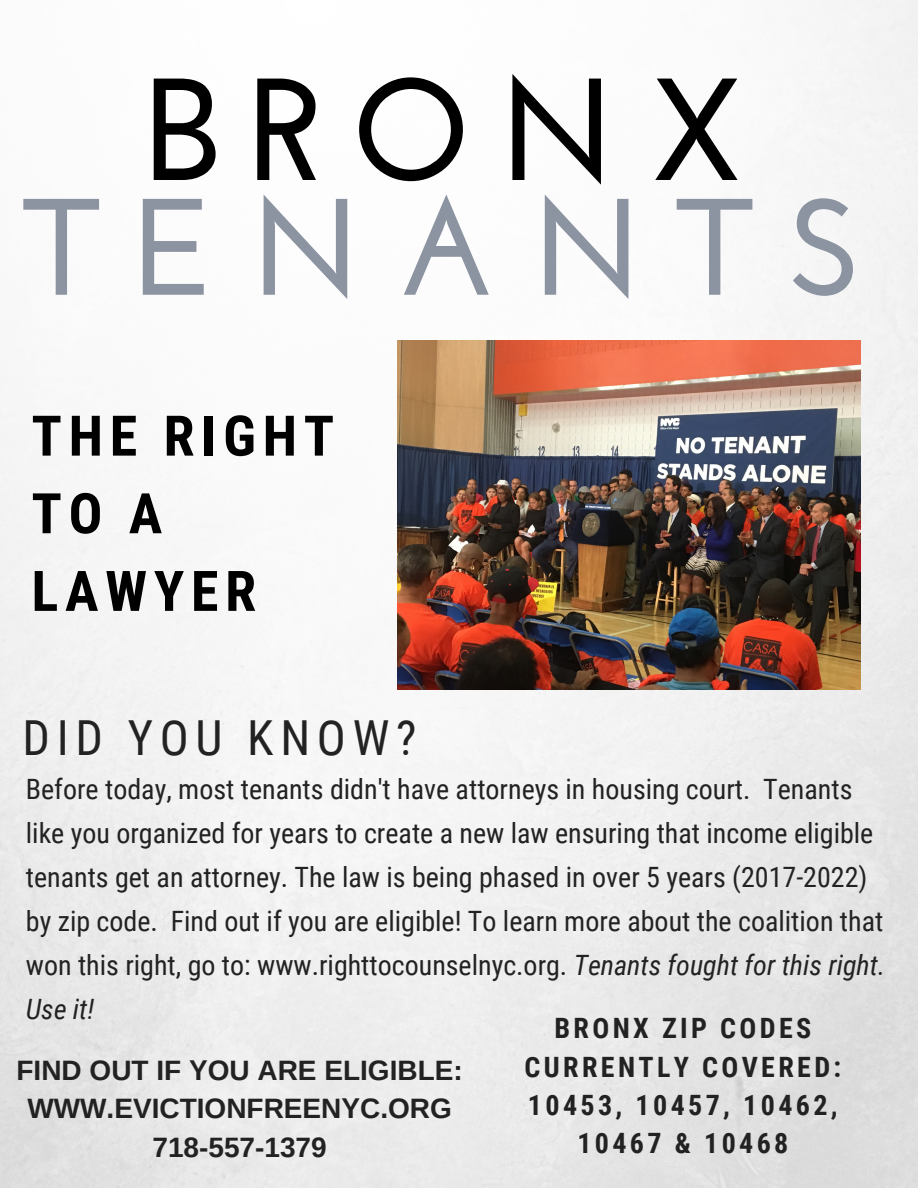
<style>
.page{position:relative;width:918px;height:1188px;background:#fff}
.page>*{position:absolute;margin:0;border:0;box-sizing:border-box;transform-origin:0 0}
.t1{font:700 144.9px "Josefin Sans";letter-spacing:.18em;color:#000}
.t2{font:700 136.95px "Josefin Sans";letter-spacing:.25em;color:#8c93a1}
.t3{font:700 55.95px/77.7px "Roboto Condensed";letter-spacing:.12em;color:#000}
.t4{font:48.3px "Roboto Condensed";letter-spacing:.14em;color:#222}
.t5{font:28.05px/43.8px "Roboto Condensed";color:#222}
.t6{font:700 28.05px/38.2px "Roboto Condensed";letter-spacing:.12em;color:#222;text-align:center}
.t7{font:700 28.05px/38.2px "Arimo";color:#222;text-align:center}
.s1{font-style:italic}
</style>
<div class="page">
<img style="left:0;top:0;width:918px;height:1188px">
<img style="left:397px;top:341px;width:464px;height:349px">
<h1 class="t1" style="left:145px;top:71px;width:599px">BRONX</h1>
<h2 class="t2" style="left:23px;top:192px;width:842px">TENANTS</h2>
<h3 class="t3" style="left:32px;top:398px;width:304px">THE RIGHT<br>TO A<br>LAWYER</h3>
<h3 class="t4" style="left:22px;top:710px;width:396px">DID YOU KNOW?</h3>
<p class="t5" style="left:26px;top:768px;width:861px">Before today, most tenants didn't have attorneys in housing court. Tenants like you organized for years to create a new law ensuring that income eligible tenants get an attorney. The law is being phased in over 5 years (2017-2022) by zip code. Find out if you are eligible! To learn more about the coalition that won this right, go to: www.righttocounselnyc.org. <span class="s1">Tenants fought for this right.<br>Use it!</span></p>
<p class="t6" style="left:525px;top:1010px;width:318px">BRONX ZIP CODES<br>CURRENTLY COVERED:<br>10453, 10457, 10462,<br>10467 &amp; 10468</p>
<p class="t7" style="left:17px;top:1051px;width:448px">FIND OUT IF YOU ARE ELIGIBLE:<br>WWW.EVICTIONFREENYC.ORG<br>718-557-1379</p>
</div>
